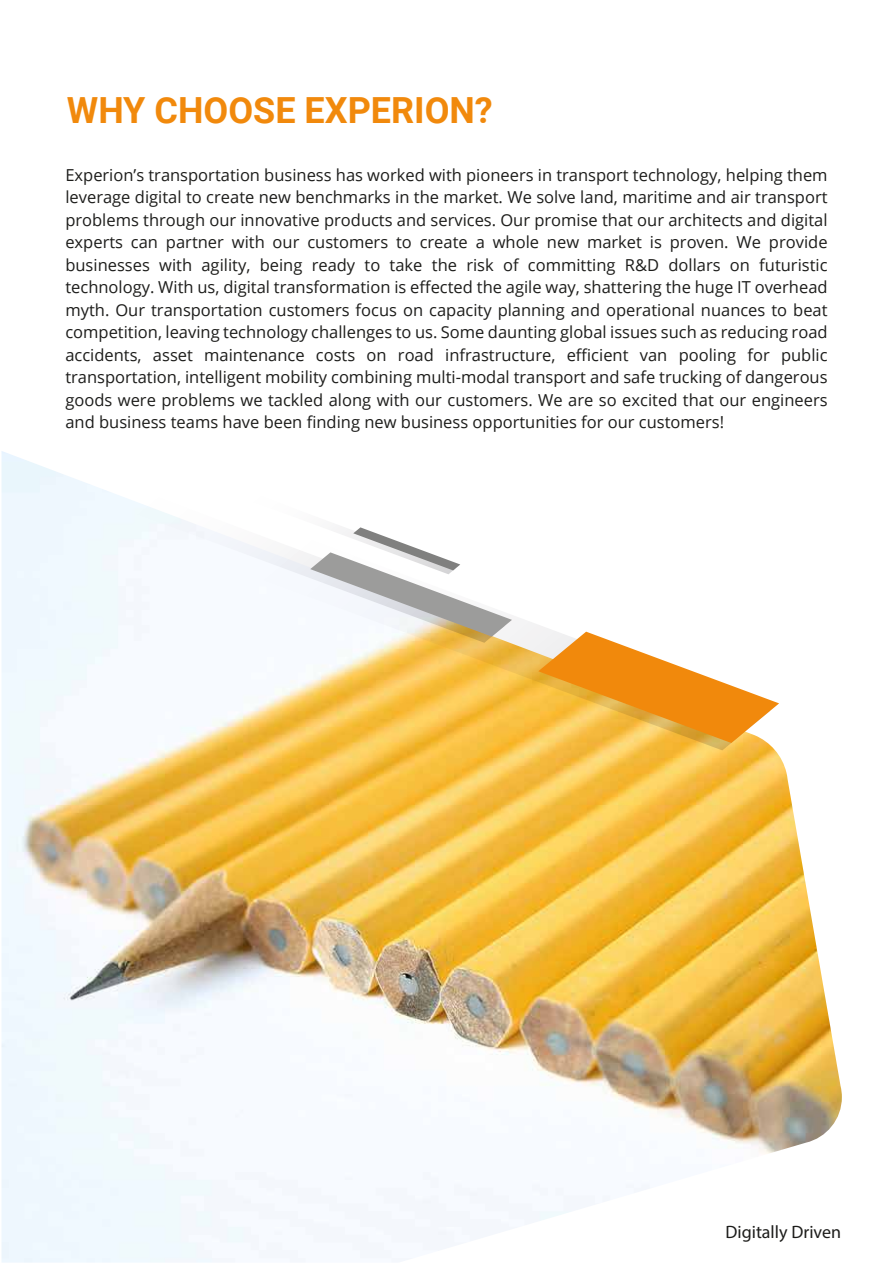
<style>
.page{position:relative;width:893px;height:1263px;background:#fff}
.page>*{position:absolute;margin:0;border:0;box-sizing:border-box;transform-origin:0 0}
.t1{font:700 36px "Roboto";color:#f1890c}
.t2{font:18px "Myriad Pro";color:#1d1d1b}
.t3{font:16.5px/22.5px "Open Sans";color:#1d1d1b;text-align:justify}
</style>
<div class="page">
<img style="left:2px;top:451px;width:840px;height:811px">
<svg style="left:205px;top:519px;width:565px;height:231px"></svg>
<svg style="left:538px;top:632px;width:241px;height:111px"></svg>
<svg style="left:96px;top:482px;width:408px;height:161px"></svg>
<svg style="left:230px;top:487px;width:282px;height:150px"></svg>
<h1 class="t1" style="left:67px;top:85px;width:427px">WHY CHOOSE EXPERION?</h1>
<p class="t3" style="left:65px;top:163px;width:764px">Experion’s transportation business has worked with pioneers in transport technology, helping them leverage digital to create new benchmarks in the market. We solve land, maritime and air transport problems through our innovative products and services. Our promise that our architects and digital experts can partner with our customers to create a whole new market is proven. We provide businesses with agility, being ready to take the risk of committing R&amp;D dollars on futuristic technology. With us, digital transformation is effected the agile way, shattering the huge IT overhead myth. Our transportation customers focus on capacity planning and operational nuances to beat competition, leaving technology challenges to us. Some daunting global issues such as reducing road accidents, asset maintenance costs on road infrastructure, efficient van pooling for public transportation, intelligent mobility combining multi-modal transport and safe trucking of dangerous goods were problems we tackled along with our customers. We are so excited that our engineers and business teams have been finding new business opportunities for our customers!</p>
<p class="t2" style="left:726px;top:1220px;width:117px">Digitally Driven</p>
</div>
